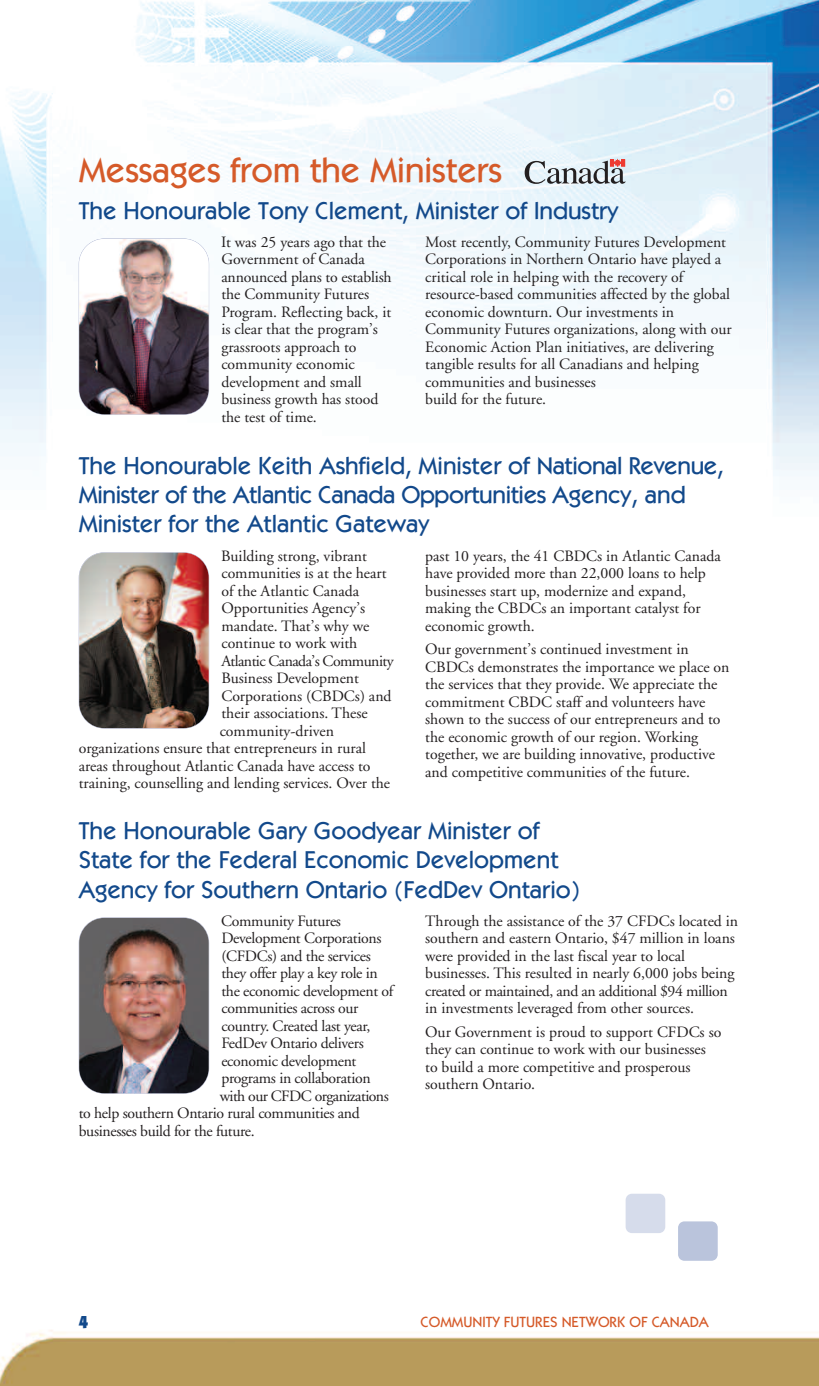
<style>
.page{position:relative;width:819px;height:1386px;background:#fff}
.page>*{position:absolute;margin:0;border:0;box-sizing:border-box;transform-origin:0 0}
.t1{font:500 35px "ATC Maple";color:#d55a29}
.t2{font:500 24.5px/29.4px "ATC Maple";color:#12498b}
.t3{font:17.5px "ATC Maple Ultra";color:#12498b}
.t4{font:15.75px/17.5px "Adobe Garamond";color:#231f20}
.t5{font:15.75px "Adobe Garamond";letter-spacing:-.02em;color:#231f20}
.t6{font:15.75px "Adobe Garamond";letter-spacing:-.035em;color:#231f20}
.t7{font:500 14.88px "ATC Maple";color:#d55a29}
</style>
<div class="page">
<img style="left:0;top:0;width:819px;height:1386px">
<img style="left:79px;top:552px;width:130px;height:177px">
<img style="left:79px;top:553px;width:130px;height:175px;border-radius:25px">
<img style="left:79px;top:917px;width:130px;height:177px">
<img style="left:79px;top:918px;width:130px;height:175px;border-radius:25px">
<img style="left:79px;top:239px;width:130px;height:176px">
<img style="left:79px;top:239px;width:130px;height:175px;border-radius:25px">
<div style="left:626px;top:1194px;width:39px;height:39px;background:#d6dceb"></div>
<img style="left:678px;top:1221px;width:40px;height:40px">
<svg style="left:525px;top:160px;width:100px;height:24px;background:#b2b2b7"></svg>
<h1 class="t1" style="left:79px;top:158px;width:425px">Messages from the Ministers</h1>
<h2 class="t2" style="left:79px;top:198px;width:541px">The Honourable Tony Clement, Minister of Industry</h2>
<p class="t4" style="left:221px;top:234px;width:172px">It was 25 years ago that the<br>Government of Canada announced plans to establish the Community Futures<br>Program. Reflecting back, it is clear that the program’s grassroots approach to community economic development and small business growth has stood the test of time.</p>
<p class="t4" style="left:425px;top:234px;width:308px">Most recently, Community Futures Development Corporations in Northern Ontario have played a critical role in helping with the recovery of resource-based communities affected by the global economic downturn. Our investments in Community Futures organizations, along with our Economic Action Plan initiatives, are delivering tangible results for all Canadians and helping communities and businesses<br>build for the future.</p>
<h2 class="t2" style="left:79px;top:453px;width:647px">The Honourable Keith Ashfield, Minister of National Revenue,<br>Minister of the Atlantic Canada Opportunities Agency, and<br>Minister for the Atlantic Gateway</h2>
<p class="t4" style="left:221px;top:548px;width:147px">Building strong, vibrant</p>
<p class="t4" style="left:221px;top:566px;width:167px">communities is at the heart</p>
<p class="t4" style="left:221px;top:583px;width:139px">of the Atlantic Canada</p>
<p class="t4" style="left:221px;top:601px;width:145px">Opportunities Agency’s</p>
<p class="t4" style="left:221px;top:618px;width:149px">mandate. That’s why we</p>
<p class="t4" style="left:221px;top:636px;width:138px">continue to work with</p>
<p class="t6" style="left:221px;top:654px;width:174px">Atlantic Canada’s Community</p>
<p class="t4" style="left:221px;top:671px;width:139px">Business Development</p>
<p class="t4" style="left:221px;top:688px;width:172px">Corporations (CBDCs) and</p>
<p class="t4" style="left:221px;top:706px;width:148px">their associations. These</p>
<p class="t4" style="left:220px;top:723px;width:116px">community-driven</p>
<p class="t4" style="left:79px;top:741px;width:289px">organizations ensure that entrepreneurs in rural</p>
<p class="t4" style="left:79px;top:758px;width:293px">areas throughout Atlantic Canada have access to</p>
<p class="t4" style="left:79px;top:776px;width:313px">training, counselling and lending services. Over the</p>
<p class="t4" style="left:425px;top:548px;width:297px">past 10 years, the 41 CBDCs in Atlantic Canada have provided more than 22,000 loans to help businesses start up, modernize and expand, making the CBDCs an important catalyst for economic growth.</p>
<p class="t4" style="left:425px;top:642px;width:306px">Our government’s continued investment in CBDCs demonstrates the importance we place on the services that they provide. We appreciate the commitment CBDC staff and volunteers have shown to the success of our entrepreneurs and to the economic growth of our region. Working together, we are building innovative, productive and competitive communities of the future.</p>
<h2 class="t2" style="left:79px;top:818px;width:503px">The Honourable Gary Goodyear Minister of<br>State for the Federal Economic Development<br>Agency for Southern Ontario (FedDev Ontario)</h2>
<p class="t5" style="left:221px;top:914px;width:121px">Community Futures</p>
<p class="t5" style="left:221px;top:932px;width:162px">Development Corporations</p>
<p class="t5" style="left:221px;top:949px;width:151px">(CFDCs) and the services</p>
<p class="t5" style="left:221px;top:967px;width:158px">they offer play a key role in</p>
<p class="t5" style="left:221px;top:984px;width:174px">the economic development of</p>
<p class="t5" style="left:221px;top:1002px;width:138px">communities across our</p>
<p class="t5" style="left:221px;top:1019px;width:151px">country. Created last year,</p>
<p class="t5" style="left:221px;top:1037px;width:144px">FedDev Ontario delivers</p>
<p class="t5" style="left:221px;top:1054px;width:137px">economic development</p>
<p class="t5" style="left:221px;top:1072px;width:151px">programs in collaboration</p>
<p class="t6" style="left:220px;top:1089px;width:171px">with our CFDC organizations</p>
<p class="t5" style="left:79px;top:1107px;width:283px">to help southern Ontario rural communities and</p>
<p class="t5" style="left:79px;top:1124px;width:178px">businesses build for the future.</p>
<p class="t4" style="left:425px;top:913px;width:314px">Through the assistance of the 37 CFDCs located in southern and eastern Ontario, $47 million in loans were provided in the last fiscal year to local businesses. This resulted in nearly 6,000 jobs being created or maintained, and an additional $94 million in investments leveraged from other sources.</p>
<p class="t4" style="left:425px;top:1025px;width:298px">Our Government is proud to support CFDCs so they can continue to work with our businesses to build a more competitive and prosperous southern Ontario.</p>
<p class="t3" style="left:79px;top:1315px;width:11px">4</p>
<p class="t7" style="left:421px;top:1317px;width:290px">COMMUNITY FUTURES NETWORK OF CANADA</p>
</div>
